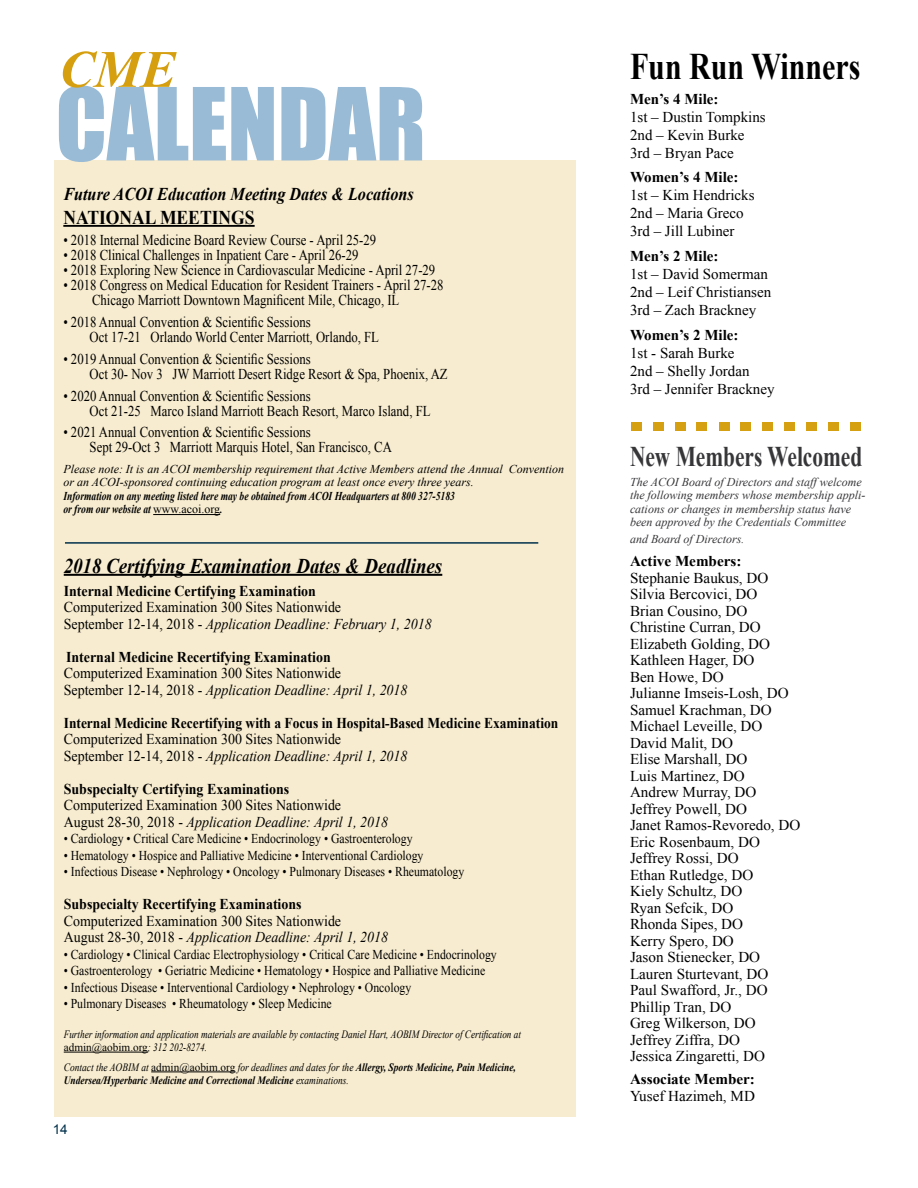
<style>
.page{position:relative;width:918px;height:1188px;background:#fff}
.page>*{position:absolute;margin:0;border:0;box-sizing:border-box;transform-origin:0 0}
.t1{font:93px "Impact";color:#99bbd5}
.t2{font:italic 700 52.5px "Times New Roman";color:#d59f0f}
.t3{font:700 37.5px "Times New Roman";color:#000;scale:.8 1}
.t4{font:700 28.5px "Times New Roman";color:#363639;scale:.75 1}
.t5{font:italic 700 21px "Times New Roman";color:#000;scale:.9 1}
.t6{font:700 19.5px "Times New Roman";color:#000;scale:.9 1}
.t7{font:italic 700 18px "Times New Roman";color:#000;scale:.9 1}
.t8{font:15px/16.5px "Times New Roman";color:#000}
.t9{font:15px/15px "Times New Roman";color:#000;scale:.85 1}
.t10{font:15px/16.5px "Times New Roman";color:#000;scale:.93 1}
.t11{font:700 15px "Times New Roman";color:#000;scale:.93 1}
.t12{font:700 15px "Times New Roman";color:#000}
.t13{font:700 15px "Times New Roman";color:#000;scale:.9 1}
.t14{font:13.5px "Times New Roman";color:#000;scale:.87 1}
.t15{font:13.5px "Arial";color:#00304b}
.t16{font:italic 12px/13.5px "Times New Roman";color:#363639}
.t17{font:italic 12px/13.5px "Times New Roman";color:#000}
.t18{font:italic 700 12px/13.5px "Times New Roman";color:#000;scale:.8 1}
.t19{font:italic 700 11.25px/13px "Times New Roman";color:#000;scale:.84 1}
.t20{font:italic 11.25px/13px "Times New Roman";color:#000;scale:.82 1}
.s1{font-weight:400;font-style:normal}
.s2{font-style:italic}
.s3{font-style:normal}
.s4{font-weight:400}
</style>
<div class="page">
<div style="left:54px;top:160px;width:522px;height:957px;background:#f7eccf"></div>
<hr style="left:63px;top:225px;width:192px;height:2px;background:#000">
<hr style="left:153px;top:514px;width:67px;height:1px;background:#000">
<hr style="left:65px;top:542px;width:473px;height:2px;background:#00304b">
<hr style="left:64px;top:574px;width:378px;height:2px;background:#000">
<hr style="left:64px;top:1052px;width:84px;height:1px;background:#000">
<hr style="left:151px;top:1072px;width:84px;height:1px;background:#000">
<div style="left:631px;top:422px;width:11px;height:8px;background:#d5a012"></div>
<div style="left:653px;top:422px;width:11px;height:8px;background:#d5a012"></div>
<div style="left:675px;top:422px;width:11px;height:8px;background:#d5a012"></div>
<div style="left:696px;top:422px;width:11px;height:8px;background:#d5a012"></div>
<div style="left:719px;top:422px;width:11px;height:8px;background:#d5a012"></div>
<div style="left:740px;top:422px;width:11px;height:8px;background:#d5a012"></div>
<div style="left:762px;top:422px;width:11px;height:8px;background:#d5a012"></div>
<div style="left:784px;top:422px;width:11px;height:8px;background:#d5a012"></div>
<div style="left:806px;top:422px;width:11px;height:8px;background:#d5a012"></div>
<div style="left:828px;top:422px;width:11px;height:8px;background:#d5a012"></div>
<div style="left:850px;top:422px;width:11px;height:8px;background:#d5a012"></div>
<h2 class="t2" style="left:59px;top:33px;width:118px">CME</h2>
<h3 class="t3" style="left:630px;top:40px;width:290px">Fun Run Winners</h3>
<p class="t12" style="left:630px;top:88px;width:90px">Men’s 4 Mile:</p>
<p class="t8" style="left:630px;top:107px;width:137px;line-height:18px">1st – Dustin Tompkins<br>2nd – Kevin Burke<br>3rd – Bryan Pace</p>
<p class="t12" style="left:630px;top:167px;width:110px">Women’s 4 Mile:</p>
<p class="t8" style="left:630px;top:186px;width:126px;line-height:18px">1st – Kim Hendricks<br>2nd – Maria Greco<br>3rd – Jill Lubiner</p>
<p class="t12" style="left:630px;top:246px;width:90px">Men’s 2 Mile:</p>
<p class="t8" style="left:630px;top:265px;width:143px;line-height:18px">1st – David Somerman<br>2nd – Leif Christiansen<br>3rd – Zach Brackney</p>
<p class="t12" style="left:630px;top:324px;width:110px">Women’s 2 Mile:</p>
<p class="t8" style="left:630px;top:344px;width:146px;line-height:18px">1st - Sarah Burke<br>2nd – Shelly Jordan<br>3rd – Jennifer Brackney</p>
<h1 class="t1" style="left:56px;top:52px;width:372px">CALENDAR</h1>
<p class="t7" style="left:63px;top:182px;width:391px">Future ACOI Education Meeting Dates &amp; Locations</p>
<h3 class="t6" style="left:63px;top:204px;width:214px">NATIONAL MEETINGS</h3>
<p class="t9" style="left:63px;top:233px;width:370px">• 2018 Internal Medicine Board Review Course - April 25-29</p>
<p class="t9" style="left:63px;top:248px;width:349px">• 2018 Clinical Challenges in Inpatient Care - April 26-29</p>
<p class="t9" style="left:63px;top:263px;width:439px">• 2018 Exploring New Science in Cardiovascular Medicine - April 27-29</p>
<p class="t9" style="left:92px;top:278px;width:415px;text-indent:-29px">• 2018 Congress on Medical Education for Resident Trainers - April 27-28<br>Chicago Marriott Downtown Magnificent Mile, Chicago, IL</p>
<p class="t9" style="left:90px;top:314px;width:342px;text-indent:-26px">• 2018 Annual Convention &amp; Scientific Sessions<br>Oct 17-21 Orlando World Center Marriott, Orlando, FL</p>
<p class="t9" style="left:90px;top:351px;width:423px;text-indent:-26px">• 2019 Annual Convention &amp; Scientific Sessions<br>Oct 30- Nov 3 JW Marriott Desert Ridge Resort &amp; Spa, Phoenix, AZ</p>
<p class="t9" style="left:90px;top:388px;width:403px;text-indent:-26px">• 2020 Annual Convention &amp; Scientific Sessions<br>Oct 21-25 Marco Island Marriott Beach Resort, Marco Island, FL</p>
<p class="t9" style="left:90px;top:425px;width:357px;text-indent:-26px">• 2021 Annual Convention &amp; Scientific Sessions<br>Sept 29-Oct 3 Marriott Marquis Hotel, San Francisco, CA</p>
<p class="t17" style="left:63px;top:462px;width:502px">Please note: It is an ACOI membership requirement that Active Members attend the Annual Convention or an ACOI-sponsored continuing education program at least once every three years.</p>
<p class="t18" style="left:63px;top:489px;width:491px">Information on any meeting listed here may be obtained from ACOI Headquarters at 800 327-5183 or from our website at <span class="s1">www.acoi.org</span>.</p>
<h3 class="t4" style="left:630px;top:436px;width:311px">New Members Welcomed</h3>
<p class="t16" style="left:630px;top:475px;width:237px">The ACOI Board of Directors and staff welcome the following members whose membership appli&shy;cations or changes in membership status have been approved by the Credentials Committee</p>
<p class="t16" style="left:630px;top:532px;width:115px">and Board of Directors.</p>
<p class="t12" style="left:630px;top:551px;width:113px">Active Members:</p>
<p class="t8" style="left:630px;top:569px;width:172px">Stephanie Baukus, DO<br>Silvia Bercovici, DO<br>Brian Cousino, DO<br>Christine Curran, DO<br>Elizabeth Golding, DO<br>Kathleen Hager, DO<br>Ben Howe, DO<br>Julianne Imseis-Losh, DO<br>Samuel Krachman, DO<br>Michael Leveille, DO<br>David Malit, DO<br>Elise Marshall, DO<br>Luis Martinez, DO<br>Andrew Murray, DO<br>Jeffrey Powell, DO<br>Janet Ramos-Revoredo, DO<br>Eric Rosenbaum, DO<br>Jeffrey Rossi, DO<br>Ethan Rutledge, DO<br>Kiely Schultz, DO<br>Ryan Sefcik, DO<br>Rhonda Sipes, DO<br>Kerry Spero, DO<br>Jason Stienecker, DO<br>Lauren Sturtevant, DO<br>Paul Swafford, Jr., DO<br>Phillip Tran, DO<br>Greg Wilkerson, DO<br>Jeffrey Ziffra, DO<br>Jessica Zingaretti, DO</p>
<p class="t12" style="left:630px;top:1069px;width:126px">Associate Member:</p>
<p class="t8" style="left:630px;top:1087px;width:126px">Yusef Hazimeh, MD</p>
<h3 class="t5" style="left:64px;top:551px;width:422px">2018 Certifying Examination Dates &amp; Deadlines</h3>
<p class="t11" style="left:64px;top:580px;width:273px">Internal Medicine Certifying Examination</p>
<p class="t10" style="left:64px;top:599px;width:397px">Computerized Examination 300 Sites Nationwide<br>September 12-14, 2018 - <span class="s2">Application Deadline: February 1, 2018</span></p>
<p class="t11" style="left:66px;top:646px;width:286px">Internal Medicine Recertifying Examination</p>
<p class="t10" style="left:64px;top:665px;width:371px">Computerized Examination 300 Sites Nationwide<br>September 12-14, 2018 - <span class="s2">Application Deadline: April 1, 2018</span></p>
<p class="t13" style="left:64px;top:712px;width:551px">Internal Medicine Recertifying with a Focus in Hospital-Based Medicine Examination</p>
<p class="t10" style="left:64px;top:731px;width:371px">Computerized Examination 300 Sites Nationwide<br>September 12-14, 2018 - <span class="s2">Application Deadline: April 1, 2018</span></p>
<p class="t11" style="left:64px;top:778px;width:244px">Subspecialty Certifying Examinations</p>
<p class="t10" style="left:64px;top:797px;width:350px">Computerized Examination 300 Sites Nationwide<br>August 28-30, 2018 - <span class="s2">Application Deadline: April 1, 2018</span></p>
<p class="t14" style="left:64px;top:830px;width:402px">• Cardiology • Critical Care Medicine • Endocrinology • Gastroenterology</p>
<p class="t14" style="left:64px;top:846px;width:415px">• Hematology • Hospice and Palliative Medicine • Interventional Cardiology</p>
<p class="t14" style="left:64px;top:863px;width:462px">• Infectious Disease • Nephrology • Oncology • Pulmonary Diseases • Rheumatology</p>
<p class="t11" style="left:64px;top:894px;width:257px">Subspecialty Recertifying Examinations</p>
<p class="t10" style="left:64px;top:912px;width:350px">Computerized Examination 300 Sites Nationwide<br>August 28-30, 2018 - <span class="s2">Application Deadline: April 1, 2018</span></p>
<p class="t14" style="left:64px;top:945px;width:499px">• Cardiology • Clinical Cardiac Electrophysiology • Critical Care Medicine • Endocrinology</p>
<p class="t14" style="left:64px;top:962px;width:486px">• Gastroenterology • Geriatric Medicine • Hematology • Hospice and Palliative Medicine</p>
<p class="t14" style="left:64px;top:978px;width:401px">• Infectious Disease • Interventional Cardiology • Nephrology • Oncology</p>
<p class="t14" style="left:64px;top:995px;width:310px">• Pulmonary Diseases • Rheumatology • Sleep Medicine</p>
<p class="t20" style="left:64px;top:1027px;width:559px">Further information and application materials are available by contacting Daniel Hart, AOBIM Director of Certification at <span class="s3">admin@aobim.org</span>; 312 202-8274.</p>
<p class="t19" style="left:64px;top:1060px;width:540px"><span class="s4">Contact the AOBIM at</span> <span class="s1">admin@aobim.org</span> <span class="s4">for deadlines and dates for the</span> Allergy, Sports Medicine, Pain Medicine,<br>Undersea/Hyperbaric Medicine and Correctional Medicine <span class="s4">examinations.</span></p>
<p class="t15" style="left:53px;top:1120px;width:17px">14</p>
</div>
